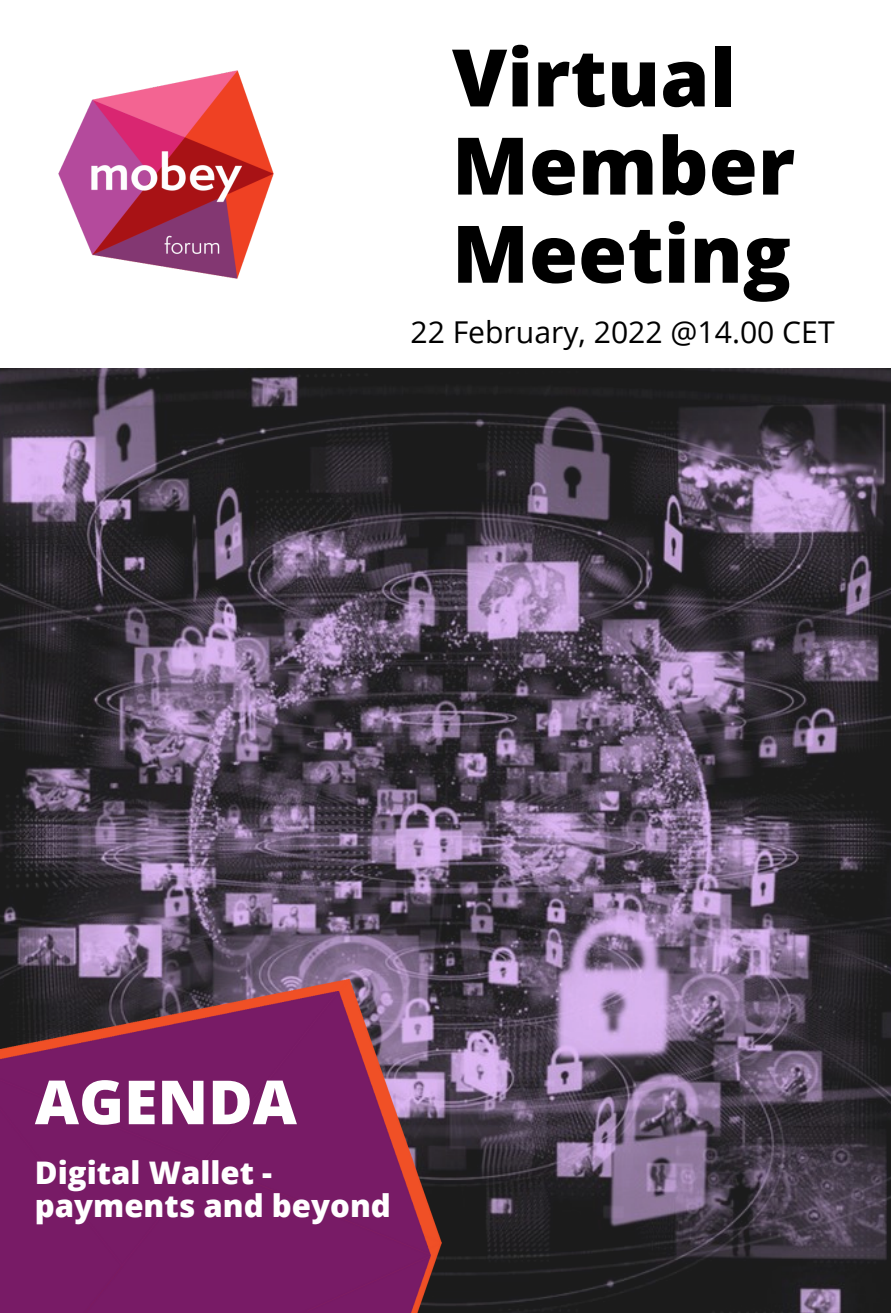
<style>
.page{position:relative;width:891px;height:1313px;background:#fff}
.page>*{position:absolute;margin:0;border:0;box-sizing:border-box;transform-origin:0 0}
.t1{font:800 79.5px "Open Sans";color:#000}
.t2{font:800 60.88px "Open Sans";color:#fff}
.t3{font:800 31.12px/33.1px "Open Sans";color:#fff}
.t4{font:30.12px "Open Sans";color:#000}
</style>
<div class="page">
<img style="left:58px;top:71px;width:215px;height:207px">
<img style="left:0;top:368px;width:891px;height:944px">
<img style="left:0;top:979px;width:441px;height:333px">
<img style="left:0;top:991px;width:431px;height:321px">
<p class="t1" style="left:452px;top:21px;width:285px">Virtual</p>
<p class="t1" style="left:452px;top:110px;width:344px">Member</p>
<p class="t1" style="left:452px;top:198px;width:340px">Meeting</p>
<p class="t4" style="left:410px;top:310px;width:426px">22 February, 2022 @14.00 CET</p>
<p class="t2" style="left:35px;top:1059px;width:263px">AGENDA</p>
<p class="t3" style="left:35px;top:1155px;width:357px">Digital Wallet - payments and beyond</p>
</div>
